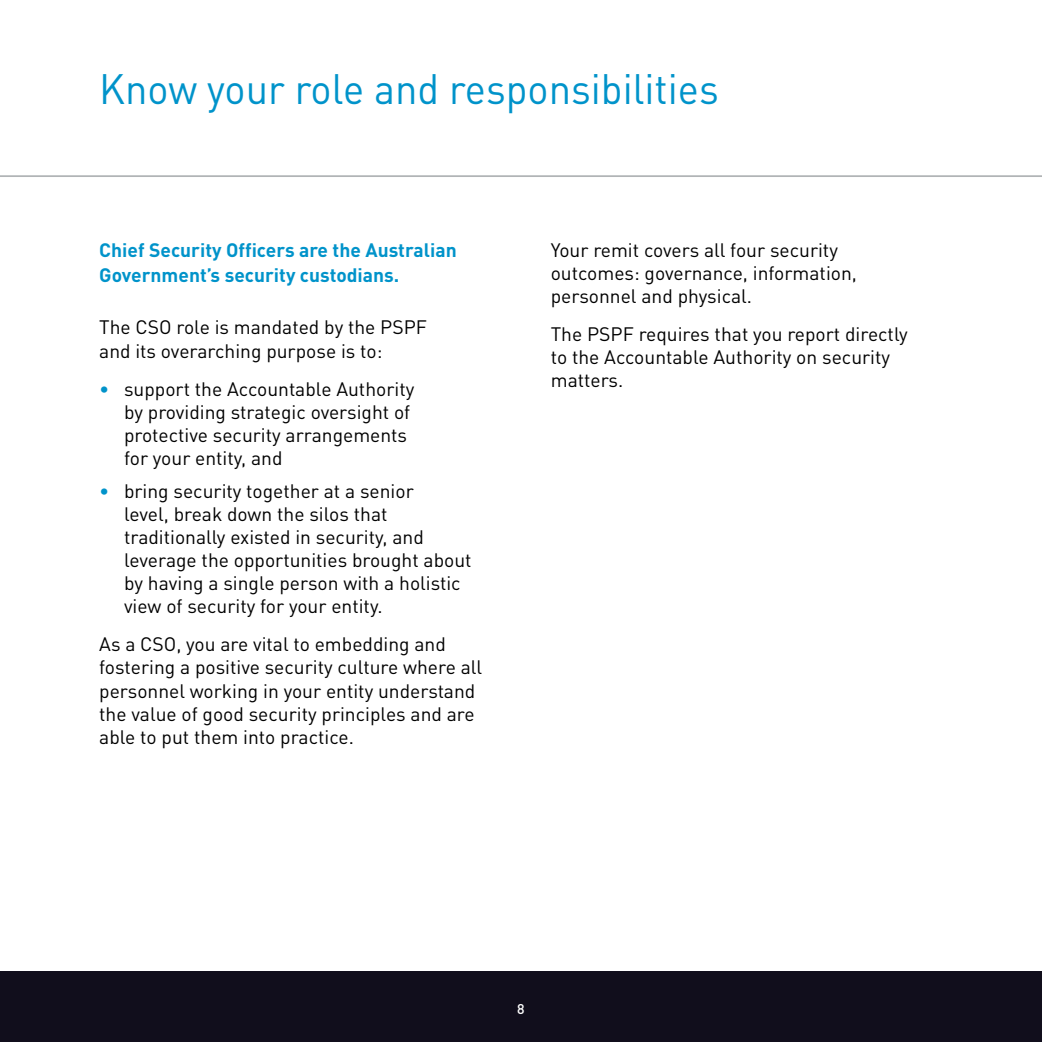
<style>
.page{position:relative;width:1042px;height:1042px;background:#fff}
.page>*{position:absolute;margin:0;border:0;box-sizing:border-box;transform-origin:0 0}
.t1{font:42px "DINOT";color:#0093ca;scale:.95 1}
.t2{font:19.25px/23.1px "DINOT";color:#000}
.t3{font:700 19.25px/24.5px "DINOT";color:#0093ca}
.t4{font:500 14px "DINOT";color:#fff}
.s1{color:#0093ca}
</style>
<div class="page">
<div style="left:0;top:971px;width:1042px;height:71px;background:#110e1c"></div>
<hr style="left:0;top:175px;width:1042px;height:2px;background:#b1b4b6">
<h1 class="t1" style="left:99px;top:63px;width:654px">Know your role and responsibilities</h1>
<h4 class="t3" style="left:99px;top:237px;width:359px">Chief Security Officers are the Australian<br>Government’s security custodians.</h4>
<p class="t2" style="left:99px;top:316px;width:329px">The CSO role is mandated by the PSPF and its overarching purpose is to:</p>
<p class="t2" style="left:124px;top:377px;width:292px;text-indent:-25px"><span class="s1">•</span> support the Accountable Authority by providing strategic oversight of protective security arrangements for your entity, and</p>
<p class="t2" style="left:124px;top:479px;width:349px;text-indent:-25px"><span class="s1">•</span> bring security together at a senior<br>level, break down the silos that traditionally existed in security, and leverage the opportunities brought about by having a single person with a holistic view of security for your entity.</p>
<p class="t2" style="left:99px;top:632px;width:384px">As a CSO, you are vital to embedding and fostering a positive security culture where all personnel working in your entity understand the value of good security principles and are able to put them into practice.</p>
<p class="t2" style="left:551px;top:238px;width:308px">Your remit covers all four security outcomes: governance, information, personnel and physical.</p>
<p class="t2" style="left:551px;top:322px;width:358px">The PSPF requires that you report directly to the Accountable Authority on security matters.</p>
<p class="t4" style="left:517px;top:1000px;width:9px">8</p>
</div>
